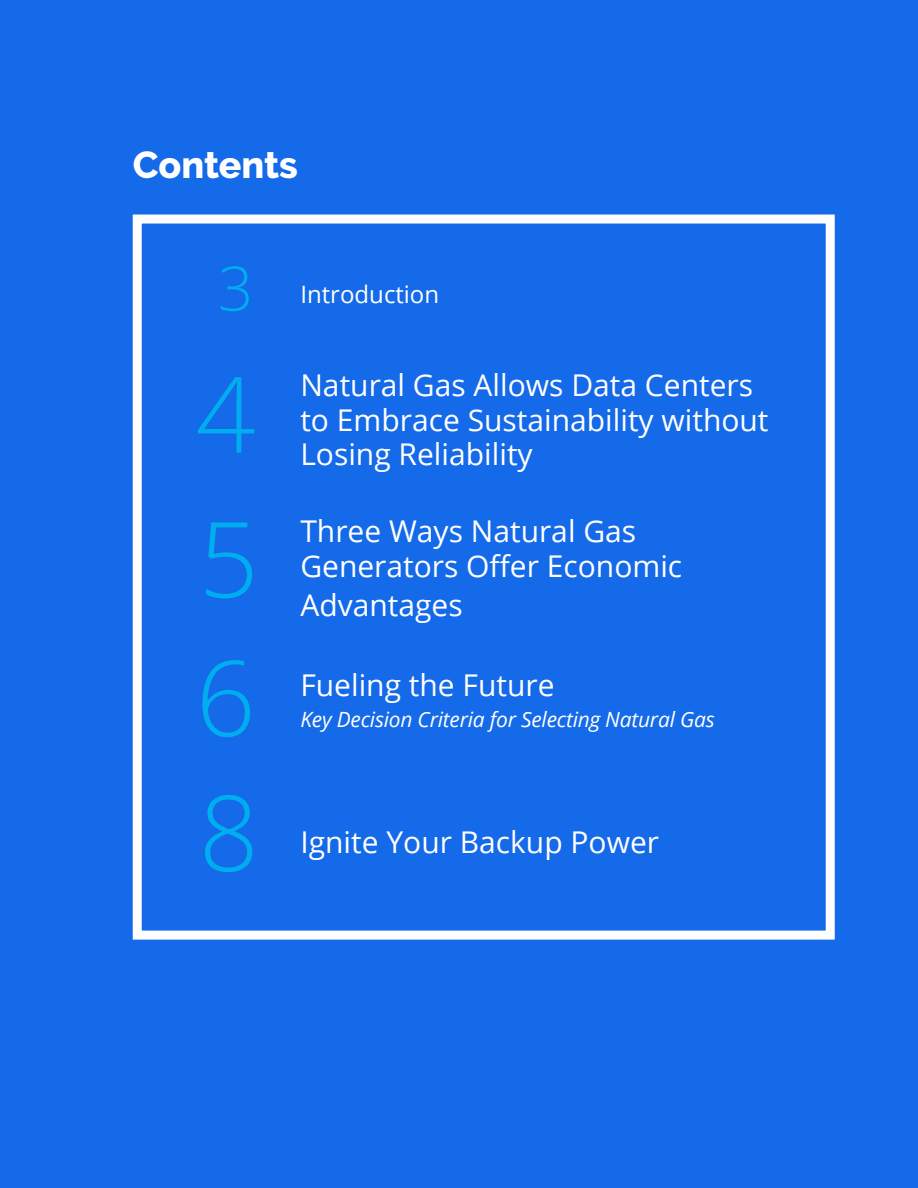
<style>
.page{position:relative;width:918px;height:1188px;background:#146ae9}
.page>*{position:absolute;margin:0;border:0;box-sizing:border-box;transform-origin:0 0}
.t1{font:300 105px/138.8px "Open Sans";color:#00aeef}
.t2{font:300 61.5px "Open Sans";color:#00aeef}
.t3{font:800 37.5px "Raleway";color:#fff}
.t4{font:30px/34.5px "Open Sans";color:#fff}
.t5{font:24px "Open Sans";color:#fff}
.t6{font:italic 21px "Open Sans";letter-spacing:-.01em;color:#fff}
</style>
<div class="page">
<div style="left:133px;top:215px;width:702px;height:725px;border:9px solid #fff"></div>
<p class="t3" style="left:133px;top:144px;width:167px">Contents</p>
<h2 class="t2" style="left:218px;top:246px;width:37px">3</h2>
<h1 class="t1" style="left:196px;top:342px;width:61px">4</h1>
<h1 class="t1" style="left:196px;top:487px;width:64px">5<br>6</h1>
<h1 class="t1" style="left:199px;top:761px;width:61px">8</h1>
<p class="t5" style="left:300px;top:278px;width:140px">Introduction</p>
<p class="t4" style="left:300px;top:367px;width:470px">Natural Gas Allows Data Centers to Embrace Sustainability without</p>
<p class="t4" style="left:300px;top:436px;width:234px">Losing Reliability</p>
<p class="t4" style="left:300px;top:513px;width:383px">Three Ways Natural Gas<br>Generators Offer Economic</p>
<p class="t4" style="left:300px;top:587px;width:164px">Advantages</p>
<p class="t4" style="left:300px;top:667px;width:256px">Fueling the Future</p>
<p class="t6" style="left:300px;top:705px;width:416px">Key Decision Criteria for Selecting Natural Gas</p>
<p class="t4" style="left:300px;top:824px;width:360px">Ignite Your Backup Power</p>
</div>
